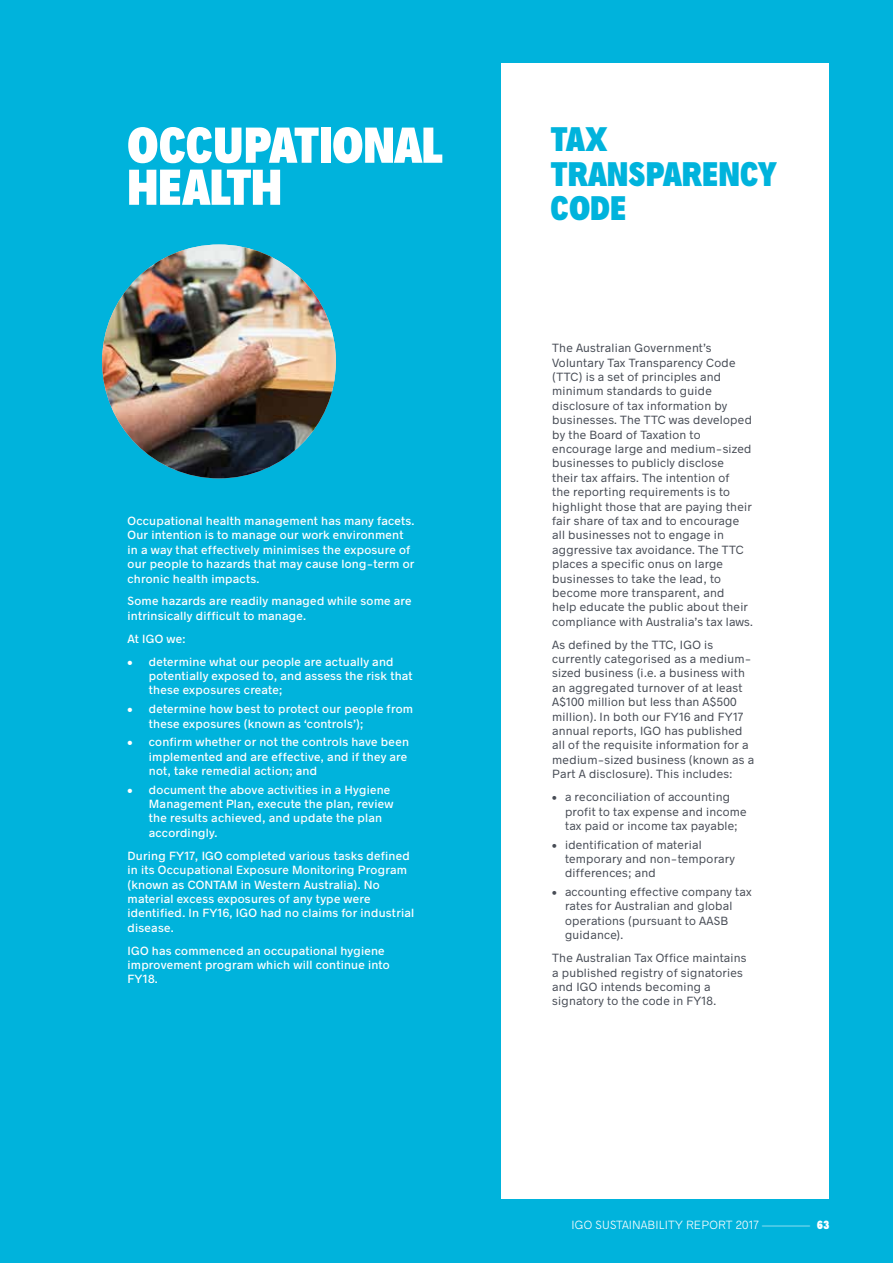
<style>
.page{position:relative;width:893px;height:1263px;background:#00b3dc}
.page>*{position:absolute;margin:0;border:0;box-sizing:border-box;transform-origin:0 0}
.t1{font:900 condensed 51px/42px "Radnika";letter-spacing:.005em;color:#fff}
.t2{font:900 condensed 34.5px/34.5px "Radnika";letter-spacing:.02em;color:#00b3dc}
.t3{font:12px/14.4px "Radnika";letter-spacing:.02em;color:#474c55}
.t4{font:500 12px/14.4px "Radnika";letter-spacing:.02em;color:#fff}
.t5{font:300 12px "Radnika";letter-spacing:.02em;color:#fff}
.s1{font-weight:900;font-stretch:condensed}
</style>
<div class="page">
<div style="left:502px;top:64px;width:327px;height:1135px;background:#fff"></div>
<img style="left:102px;top:244px;width:234px;height:234px;border-radius:117px">
<h1 class="t1" style="left:128px;top:121px;width:317px">OCCUPATIONAL<br>HEALTH</h1>
<p class="t4" style="left:128px;top:513px;width:288px">Occupational health management has many facets.<br>Our intention is to manage our work environment in a way that effectively minimises the exposure of our people to hazards that may cause long-term or chronic health impacts.</p>
<p class="t4" style="left:128px;top:593px;width:285px">Some hazards are readily managed while some are intrinsically difficult to manage.</p>
<p class="t4" style="left:128px;top:631px;width:59px">At IGO we:</p>
<p class="t4" style="left:149px;top:654px;width:265px;text-indent:-21px">• determine what our people are actually and potentially exposed to, and assess the risk that these exposures create;</p>
<p class="t4" style="left:149px;top:701px;width:266px;text-indent:-21px">• determine how best to protect our people from these exposures (known as ‘controls’);</p>
<p class="t4" style="left:149px;top:734px;width:262px;text-indent:-21px">• confirm whether or not the controls have been implemented and are effective, and if they are not, take remedial action; and</p>
<p class="t4" style="left:149px;top:782px;width:246px;text-indent:-21px">• document the above activities in a Hygiene Management Plan, execute the plan, review the results achieved, and update the plan accordingly.</p>
<p class="t4" style="left:128px;top:848px;width:288px">During FY17, IGO completed various tasks defined in its Occupational Exposure Monitoring Program (known as CONTAM in Western Australia). No material excess exposures of any type were identified. In FY16, IGO had no claims for industrial disease.</p>
<p class="t4" style="left:128px;top:943px;width:264px">IGO has commenced an occupational hygiene improvement program which will continue into<br>FY18.</p>
<h2 class="t2" style="left:551px;top:120px;width:228px">TAX<br>TRANSPARENCY<br>CODE</h2>
<p class="t3" style="left:552px;top:340px;width:202px">The Australian Government’s<br>Voluntary Tax Transparency Code (TTC) is a set of principles and minimum standards to guide disclosure of tax information by businesses. The TTC was developed by the Board of Taxation to encourage large and medium-sized businesses to publicly disclose<br>their tax affairs. The intention of<br>the reporting requirements is to highlight those that are paying their fair share of tax and to encourage all businesses not to engage in aggressive tax avoidance. The TTC places a specific onus on large businesses to take the lead, to become more transparent, and<br>help educate the public about their compliance with Australia’s tax laws.</p>
<p class="t3" style="left:552px;top:637px;width:203px">As defined by the TTC, IGO is currently categorised as a medium&shy;sized business (i.e. a business with an aggregated turnover of at least A$100 million but less than A$500 million). In both our FY16 and FY17 annual reports, IGO has published all of the requisite information for a medium-sized business (known as a Part A disclosure). This includes:</p>
<p class="t3" style="left:565px;top:789px;width:183px;text-indent:-13px">• a reconciliation of accounting profit to tax expense and income tax paid or income tax payable;</p>
<p class="t3" style="left:565px;top:837px;width:172px;text-indent:-13px">• identification of material temporary and non-temporary differences; and</p>
<p class="t3" style="left:565px;top:884px;width:188px;text-indent:-13px">• accounting effective company tax rates for Australian and global operations (pursuant to AASB guidance).</p>
<p class="t3" style="left:552px;top:950px;width:196px">The Australian Tax Office maintains a published registry of signatories and IGO intends becoming a signatory to the code in FY18.</p>
<p class="t5" style="left:571px;top:1216px;width:259px">IGO SUSTAINABILITY REPORT 2017 — <span class="s1">63</span></p>
</div>
